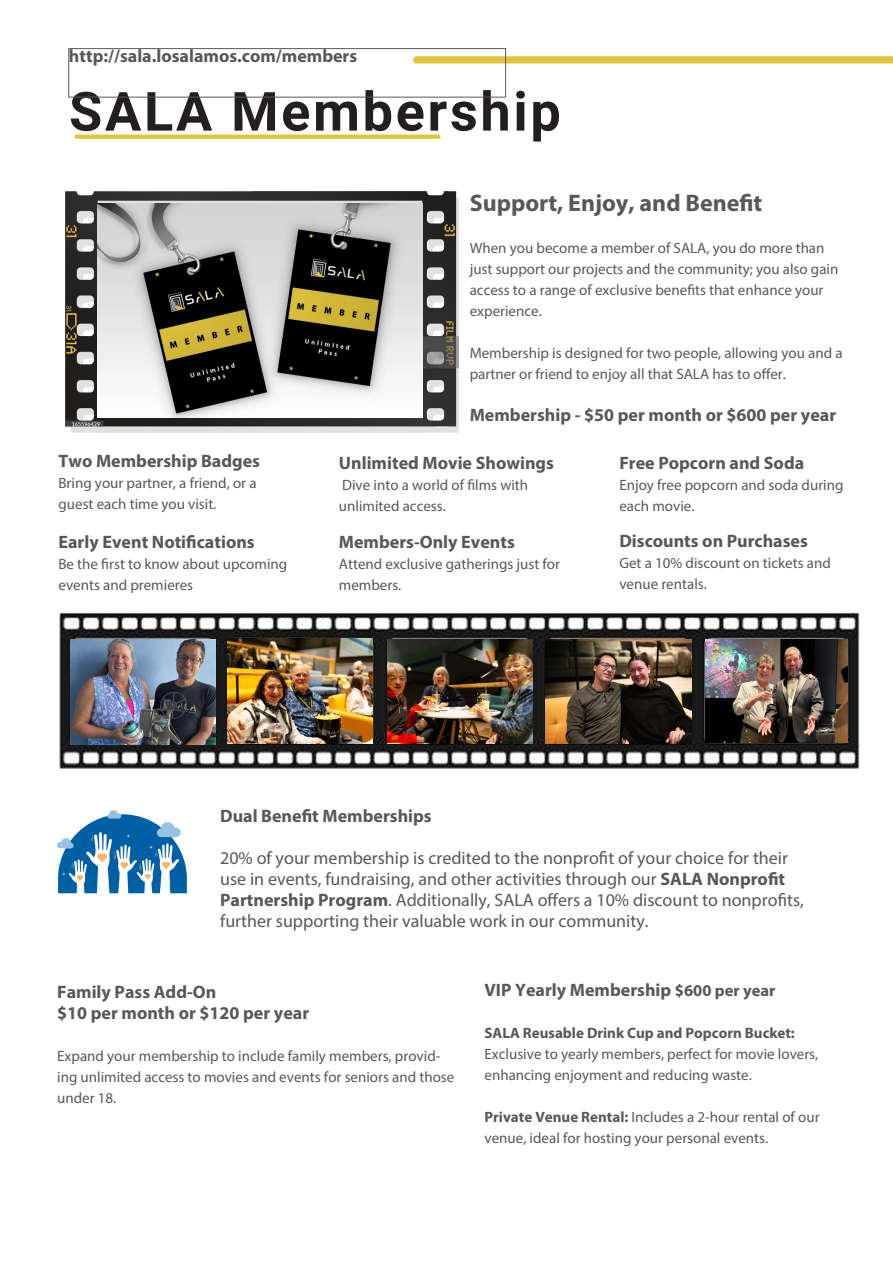
<style>
.page{position:relative;width:893px;height:1263px;background:#fff}
.page>*{position:absolute;margin:0;border:0;box-sizing:border-box;transform-origin:0 0}
.Robo_Bol_Siz_48_T_50{font:700 54px "Roboto";letter-spacing:.05em;color:#231f20}
.Ope_Re_S_9_L_14_Le_Ju{font:700 24px "Myriad Pro";color:#57585a}
.Ope_Re_S_9_L_14_Le_Ju-2{font:700 18px/21px "Myriad Pro";color:#57585a}
.Ope_Re_S_9_L_14_Le_Ju-3{font:18px/21px "Myriad Pro";color:#57585a}
.Ope_Re_S_9_L_14_Le_Ju-4{font:15px/21px "Myriad Pro";color:#57585a}
.s1{font-weight:700}
.s2{font-size:16.5px}
</style>
<div class="page">
<img style="left:65px;top:191px;width:394px;height:242px">
<img style="left:97px;top:203px;width:325px;height:215px">
<img style="left:60px;top:612px;width:800px;height:156px">
<img style="left:71px;top:640px;width:145px;height:105px">
<img style="left:228px;top:638px;width:145px;height:106px">
<img style="left:388px;top:640px;width:145px;height:104px">
<img style="left:546px;top:640px;width:145px;height:104px">
<img style="left:705px;top:640px;width:143px;height:102px">
<img style="left:57px;top:810px;width:130px;height:84px">
<svg style="left:413px;top:56px;width:480px;height:8px;background:#e4c94b"></svg>
<div style="left:69px;top:48px;width:437px;height:49px;border:1px solid #57585a"></div>
<svg style="left:74px;top:135px;width:367px;height:4px"></svg>
<p class="Ope_Re_S_9_L_14_Le_Ju-2" style="left:69px;top:45px;width:290px">http://sala.losalamos.com/members</p>
<p class="Robo_Bol_Siz_48_T_50" style="left:69px;top:74px;width:493px">SALA Membership</p>
<p class="Ope_Re_S_9_L_14_Le_Ju-2" style="left:58px;top:450px;width:203px">Two Membership Badges</p>
<p class="Ope_Re_S_9_L_14_Le_Ju-4" style="left:58px;top:472px;width:200px">Bring your partner, a friend, or a guest each time you visit.</p>
<p class="Ope_Re_S_9_L_14_Le_Ju-2" style="left:58px;top:531px;width:198px">Early Event Notifications</p>
<p class="Ope_Re_S_9_L_14_Le_Ju-4" style="left:58px;top:553px;width:230px">Be the first to know about upcoming events and premieres</p>
<p class="Ope_Re_S_9_L_14_Le_Ju" style="left:470px;top:187px;width:294px">Support, Enjoy, and Benefit</p>
<p class="Ope_Re_S_9_L_14_Le_Ju-4" style="left:470px;top:237px;width:370px">When you become a member of SALA, you do more than just support our projects and the community; you also gain access to a range of exclusive benefits that enhance your experience.</p>
<p class="Ope_Re_S_9_L_14_Le_Ju-4" style="left:470px;top:342px;width:374px">Membership is designed for two people, allowing you and a partner or friend to enjoy all that SALA has to offer.</p>
<p class="Ope_Re_S_9_L_14_Le_Ju-2" style="left:470px;top:404px;width:368px">Membership - $50 per month or $600 per year</p>
<p class="Ope_Re_S_9_L_14_Le_Ju-2" style="left:339px;top:452px;width:216px">Unlimited Movie Showings</p>
<p class="Ope_Re_S_9_L_14_Le_Ju-4" style="left:342px;top:475px;width:188px">Dive into a world of films with</p>
<p class="Ope_Re_S_9_L_14_Le_Ju-4" style="left:339px;top:496px;width:108px">unlimited access.</p>
<p class="Ope_Re_S_9_L_14_Le_Ju-2" style="left:339px;top:531px;width:178px">Members-Only Events</p>
<p class="Ope_Re_S_9_L_14_Le_Ju-4" style="left:339px;top:553px;width:223px">Attend exclusive gatherings just for members.</p>
<p class="Ope_Re_S_9_L_14_Le_Ju-2" style="left:619px;top:452px;width:186px">Free Popcorn and Soda</p>
<p class="Ope_Re_S_9_L_14_Le_Ju-4" style="left:619px;top:475px;width:226px">Enjoy free popcorn and soda during each movie.</p>
<p class="Ope_Re_S_9_L_14_Le_Ju-2" style="left:619px;top:530px;width:190px">Discounts on Purchases</p>
<p class="Ope_Re_S_9_L_14_Le_Ju-4" style="left:619px;top:552px;width:213px">Get a 10% discount on tickets and venue rentals.</p>
<p class="Ope_Re_S_9_L_14_Le_Ju-2" style="left:220px;top:805px;width:213px">Dual Benefit Memberships</p>
<p class="Ope_Re_S_9_L_14_Le_Ju-3" style="left:220px;top:847px;width:585px">20% of your membership is credited to the nonprofit of your choice for their use in events, fundraising, and other activities through our <span class="s1">SALA Nonprofit Partnership Program</span>. Additionally, SALA offers a 10% discount to nonprofits, further supporting their valuable work in our community.</p>
<p class="Ope_Re_S_9_L_14_Le_Ju-2" style="left:57px;top:981px;width:254px">Family Pass Add-On<br>$10 per month or $120 per year</p>
<p class="Ope_Re_S_9_L_14_Le_Ju-4" style="left:57px;top:1046px;width:399px">Expand your membership to include family members, provid&shy;ing unlimited access to movies and events for seniors and those under 18.</p>
<p class="Ope_Re_S_9_L_14_Le_Ju-2" style="left:484px;top:979px;width:292px">VIP Yearly Membership <span class="s2">$600 per year</span></p>
<p class="Ope_Re_S_9_L_14_Le_Ju-4" style="left:484px;top:1022px;width:335px"><span class="s1">SALA Reusable Drink Cup and Popcorn Bucket:<br></span>Exclusive to yearly members, perfect for movie lovers, enhancing enjoyment and reducing waste.</p>
<p class="Ope_Re_S_9_L_14_Le_Ju-4" style="left:484px;top:1106px;width:337px"><span class="s1">Private Venue Rental:</span> Includes a 2-hour rental of our venue, ideal for hosting your personal events.</p>
</div>
